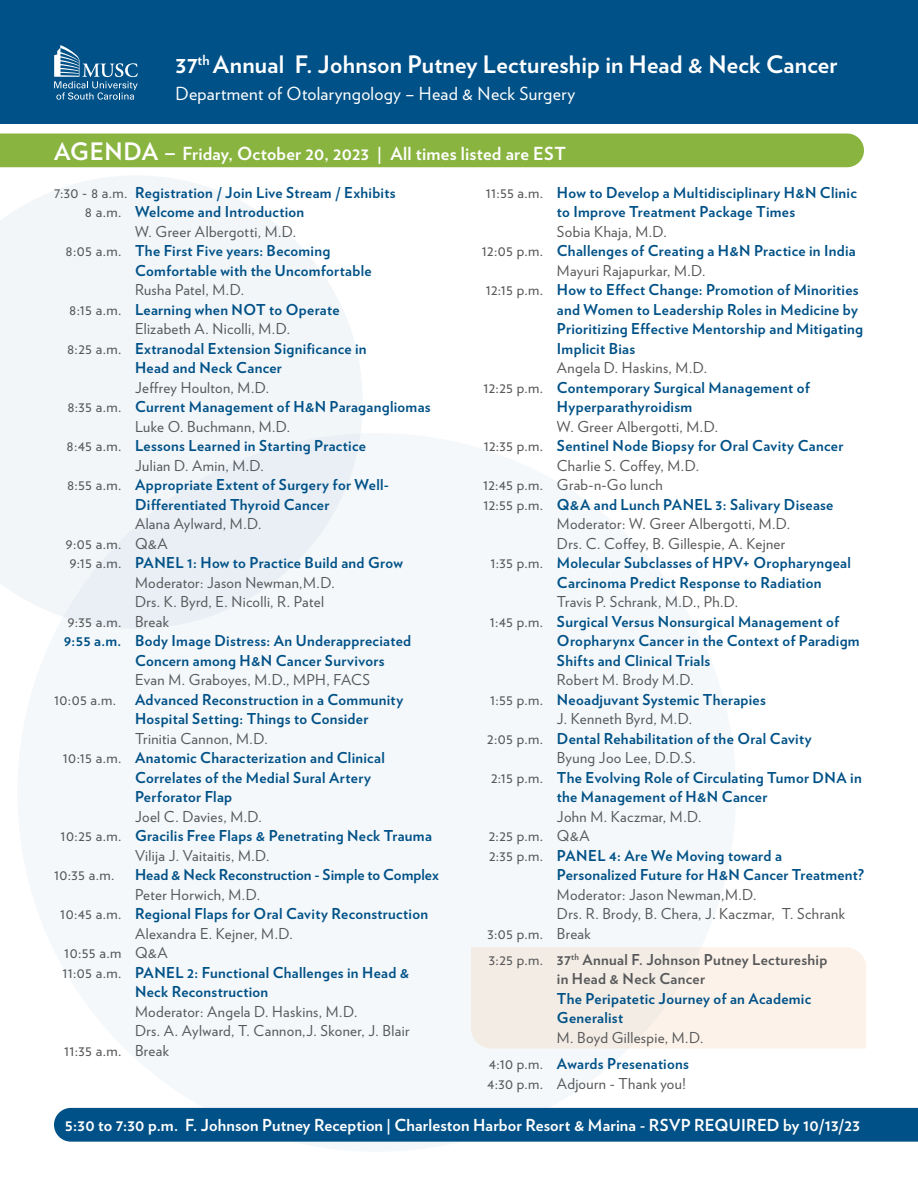
<style>
.page{position:relative;width:918px;height:1188px;background:#fff}
.page>*{position:absolute;margin:0;border:0;box-sizing:border-box;transform-origin:0 0}
.Page_header_2nd_line{font:700 24px "Verlag";letter-spacing:.01em;color:#fff}
.Description{font:700 18px "Verlag";letter-spacing:.01em;color:#fff}
.MUSC_-_Oto-HNS{font:18px "Verlag";letter-spacing:.015em;color:#fff}
.t1{font:700 16.5px "Verlag";letter-spacing:.005em;color:#fff}
.Schedule{font:700 15px/19.5px "Verlag";letter-spacing:.02em;color:#005187}
.Schedule-2{font:15px "Verlag";letter-spacing:.02em;color:#57585a}
.schedule_title{font:700 15px "Verlag";letter-spacing:.02em;color:#005187}
.Schedule-3{font:700 15px "Verlag";letter-spacing:.02em;color:#57585a}
.Schedule-4{font:700 15px "Verlag";color:#005187}
.schedule_title-2{font:15px "Verlag";letter-spacing:.02em;color:#57585a}
.s1{font-size:24px}
.s2{font-weight:400;color:#57585a}
.s3{font-weight:400}
</style>
<div class="page">
<svg style="left:0;top:176px;width:362px;height:440px;fill:#f3f6f9"></svg>
<div style="left:17px;top:433px;width:719px;height:719px;background:#f5f8fa;border-radius:50%"></div>
<div style="left:471px;top:947px;width:395px;height:102px;background:#f4efe9"></div>
<div style="left:0;top:0;width:918px;height:124px;background:#005187"></div>
<div style="left:54px;top:1108px;width:864px;height:34px;background:#005187"></div>
<svg style="left:54px;top:45px;width:84px;height:55px"></svg>
<div style="left:0;top:134px;width:864px;height:33px;background:#89b43f"></div>
<p class="Page_header_2nd_line" style="left:176px;top:46px;width:663px">37<sup>th</sup> Annual F. Johnson Putney Lectureship in Head &amp; Neck Cancer</p>
<p class="MUSC_-_Oto-HNS" style="left:176px;top:80px;width:401px">Department of Otolaryngology – Head &amp; Neck Surgery</p>
<p class="Description" style="left:54px;top:139px;width:513px"><span class="s1">AGENDA –</span> Friday, October 20, 2023 | All times listed are EST</p>
<p class="Schedule" style="left:486px;top:182px;width:372px"><span class="s2">11:55 a.m.</span> How to Develop a Multidisciplinary H&amp;N Clinic</p>
<p class="Schedule" style="left:557px;top:201px;width:240px">to Improve Treatment Package Times</p>
<p class="Schedule-2" style="left:557px;top:220px;width:112px">Sobia Khaja, M.D.</p>
<p class="Schedule" style="left:482px;top:240px;width:375px"><span class="s2">12:05 p.m.</span> Challenges of Creating a H&amp;N Practice in India</p>
<p class="Schedule-2" style="left:557px;top:259px;width:150px">Mayuri Rajapurkar, M.D.</p>
<p class="Schedule" style="left:486px;top:279px;width:374px"><span class="s2">12:15 p.m.</span> How to Effect Change: Promotion of Minorities</p>
<p class="Schedule" style="left:557px;top:299px;width:303px">and Women to Leadership Roles in Medicine by</p>
<p class="Schedule" style="left:557px;top:318px;width:308px">Prioritizing Effective Mentorship and Mitigating</p>
<p class="Schedule" style="left:557px;top:338px;width:80px">Implicit Bias</p>
<p class="Schedule-2" style="left:557px;top:357px;width:152px">Angela D. Haskins, M.D.</p>
<p class="Schedule" style="left:557px;top:377px;width:254px;text-indent:-73px"><span class="s2">12:25 p.m.</span> Contemporary Surgical Management of<br>Hyperparathyroidism</p>
<p class="Schedule-2" style="left:557px;top:415px;width:163px">W. Greer Albergotti, M.D.</p>
<p class="Schedule" style="left:484px;top:435px;width:361px"><span class="s2">12:35 p.m.</span> Sentinel Node Biopsy for Oral Cavity Cancer</p>
<p class="Schedule-2" style="left:557px;top:454px;width:144px">Charlie S. Coffey, M.D.</p>
<p class="Schedule-2" style="left:483px;top:474px;width:181px">12:45 p.m. Grab-n-Go lunch</p>
<p class="Schedule" style="left:483px;top:494px;width:351px"><span class="s2">12:55 p.m.</span> Q&amp;A and Lunch PANEL 3: Salivary Disease</p>
<p class="Schedule-2" style="left:557px;top:513px;width:235px">Moderator: W. Greer Albergotti, M.D.</p>
<p class="Schedule-2" style="left:557px;top:532px;width:230px">Drs. C. Coffey, B. Gillespie, A. Kejner</p>
<p class="Schedule" style="left:491px;top:552px;width:362px"><span class="s2">1:35 p.m.</span> Molecular Subclasses of HPV+ Oropharyngeal</p>
<p class="Schedule" style="left:557px;top:572px;width:266px">Carcinoma Predict Response to Radiation</p>
<p class="Schedule-2" style="left:557px;top:591px;width:183px">Travis P. Schrank, M.D., Ph.D.</p>
<p class="Schedule" style="left:490px;top:611px;width:351px"><span class="s2">1:45 p.m.</span> Surgical Versus Nonsurgical Management of</p>
<p class="Schedule" style="left:557px;top:630px;width:304px">Oropharynx Cancer in the Context of Paradigm</p>
<p class="Schedule" style="left:557px;top:650px;width:155px">Shifts and Clinical Trials</p>
<p class="Schedule" style="left:490px;top:669px;width:277px;text-align:center"><span class="s2">Robert M. Brody M.D.<br>1:55 p.m.</span> Neoadjuvant Systemic Therapies</p>
<p class="Schedule" style="left:487px;top:708px;width:326px;text-indent:70px"><span class="s2">J. Kenneth Byrd, M.D.<br>2:05 p.m.</span> Dental Rehabilitation of the Oral Cavity</p>
<p class="Schedule-2" style="left:557px;top:747px;width:141px">Byung Joo Lee, D.D.S.</p>
<p class="Schedule" style="left:557px;top:767px;width:306px;text-indent:-66px"><span class="s2">2:15 p.m.</span> The Evolving Role of Circulating Tumor DNA in the Management of H&amp;N Cancer</p>
<p class="Schedule-2" style="left:557px;top:805px;width:146px">John M. Kaczmar, M.D.</p>
<p class="Schedule-2" style="left:489px;top:825px;width:102px">2:25 p.m. Q&amp;A</p>
<p class="Schedule" style="left:489px;top:845px;width:294px"><span class="s2">2:35 p.m.</span> PANEL 4: Are We Moving toward a</p>
<p class="Schedule" style="left:557px;top:864px;width:309px">Personalized Future for H&amp;N Cancer Treatment?</p>
<p class="Schedule-2" style="left:557px;top:883px;width:201px">Moderator: Jason Newman,M.D.</p>
<p class="Schedule-2" style="left:557px;top:903px;width:290px">Drs. R. Brody, B. Chera, J. Kaczmar, T. Schrank</p>
<p class="Schedule-2" style="left:487px;top:922px;width:105px">3:05 p.m. Break</p>
<p class="Schedule-3" style="left:489px;top:948px;width:340px"><span class="s3">3:25 p.m.</span> 37<sup>th</sup> Annual F. Johnson Putney Lectureship</p>
<p class="Schedule-3" style="left:557px;top:967px;width:150px">in Head &amp; Neck Cancer</p>
<p class="Schedule" style="left:557px;top:988px;width:256px">The Peripatetic Journey of an Academic</p>
<p class="Schedule" style="left:557px;top:1007px;width:68px">Generalist</p>
<p class="Schedule-2" style="left:557px;top:1026px;width:148px">M. Boyd Gillespie, M.D.</p>
<p class="Schedule" style="left:489px;top:1053px;width:201px"><span class="s2">4:10 p.m.</span> Awards Presenations</p>
<p class="Schedule-2" style="left:487px;top:1072px;width:200px">4:30 p.m. Adjourn - Thank you!</p>
<p class="t1" style="left:65px;top:1112px;width:796px">5:30 to 7:30 p.m. F. Johnson Putney Reception | Charleston Harbor Resort &amp; Marina - RSVP REQUIRED by 10/13/23</p>
<p class="Schedule" style="left:54px;top:182px;width:343px"><span class="s2">7:30 - 8 a.m.</span> Registration / Join Live Stream / Exhibits</p>
<p class="Schedule" style="left:85px;top:201px;width:221px"><span class="s2">8 a.m.</span> Welcome and Introduction</p>
<p class="Schedule-2" style="left:135px;top:220px;width:163px">W. Greer Albergotti, M.D.</p>
<p class="Schedule" style="left:66px;top:240px;width:266px"><span class="s2">8:05 a.m.</span> The First Five years: Becoming</p>
<p class="Schedule" style="left:135px;top:260px;width:238px">Comfortable with the Uncomfortable</p>
<p class="Schedule-2" style="left:135px;top:279px;width:111px">Rusha Patel, M.D.</p>
<p class="Schedule" style="left:69px;top:299px;width:272px"><span class="s2">8:15 a.m.</span> Learning when NOT to Operate</p>
<p class="Schedule-2" style="left:135px;top:318px;width:156px">Elizabeth A. Nicolli, M.D.</p>
<p class="Schedule" style="left:135px;top:338px;width:233px;text-indent:-68px"><span class="s2">8:25 a.m.</span> Extranodal Extension Significance in<br>Head and Neck Cancer</p>
<p class="Schedule-2" style="left:135px;top:376px;width:136px">Jeffrey Houlton, M.D.</p>
<p class="Schedule" style="left:67px;top:396px;width:365px"><span class="s2">8:35 a.m.</span> Current Management of H&amp;N Paragangliomas</p>
<p class="Schedule" style="left:67px;top:416px;width:301px;text-align:center"><span class="s2">Luke O. Buchmann, M.D.<br>8:45 a.m.</span> Lessons Learned in Starting Practice</p>
<p class="Schedule" style="left:67px;top:455px;width:324px;text-indent:68px"><span class="s2">Julian D. Amin, M.D.<br>8:55 a.m.</span> Appropriate Extent of Surgery for Well-</p>
<p class="Schedule" style="left:135px;top:494px;width:196px">Differentiated Thyroid Cancer</p>
<p class="Schedule-2" style="left:135px;top:513px;width:128px">Alana Aylward, M.D.</p>
<p class="Schedule-2" style="left:66px;top:532px;width:104px">9:05 a.m. Q&amp;A</p>
<p class="Schedule" style="left:69px;top:552px;width:335px"><span class="s2">9:15 a.m.</span> PANEL 1: How to Practice Build and Grow</p>
<p class="Schedule-2" style="left:135px;top:571px;width:201px">Moderator: Jason Newman,M.D.</p>
<p class="schedule_title-2" style="left:135px;top:591px;width:191px">Drs. K. Byrd, E. Nicolli, R. Patel</p>
<p class="Schedule-2" style="left:67px;top:610px;width:103px">9:35 a.m. Break</p>
<p class="schedule_title" style="left:64px;top:629px;width:349px">9:55 a.m. Body Image Distress: An Underappreciated</p>
<p class="schedule_title" style="left:135px;top:648px;width:251px">Concern among H&amp;N Cancer Survivors</p>
<p class="Schedule-2" style="left:135px;top:669px;width:236px">Evan M. Graboyes, M.D., MPH, FACS</p>
<p class="Schedule-2" style="left:54px;top:688px;width:64px">10:05 a.m.</p>
<p class="Schedule" style="left:135px;top:689px;width:270px">Advanced Reconstruction in a Community</p>
<p class="Schedule" style="left:135px;top:708px;width:235px">Hospital Setting: Things to Consider</p>
<p class="Schedule-2" style="left:135px;top:727px;width:134px">Trinitia Cannon, M.D.</p>
<p class="Schedule" style="left:63px;top:747px;width:323px"><span class="s2">10:15 a.m.</span> Anatomic Characterization and Clinical</p>
<p class="Schedule" style="left:135px;top:767px;width:238px">Correlates of the Medial Sural Artery</p>
<p class="Schedule" style="left:135px;top:786px;width:99px">Perforator Flap</p>
<p class="Schedule-2" style="left:135px;top:805px;width:128px">Joel C. Davies, M.D.</p>
<p class="Schedule" style="left:61px;top:825px;width:373px"><span class="s2">10:25 a.m.</span> Gracilis Free Flaps &amp; Penetrating Neck Trauma</p>
<p class="Schedule-2" style="left:135px;top:844px;width:136px">Vilija J. Vaitaitis, M.D.</p>
<p class="Schedule-2" style="left:54px;top:864px;width:62px">10:35 a.m.</p>
<p class="Schedule-4" style="left:135px;top:863px;width:305px">Head &amp; Neck Reconstruction - Simple to Complex</p>
<p class="Schedule-2" style="left:135px;top:883px;width:127px">Peter Horwich, M.D.</p>
<p class="Schedule" style="left:60px;top:903px;width:369px"><span class="s2">10:45 a.m.</span> Regional Flaps for Oral Cavity Reconstruction</p>
<p class="Schedule-2" style="left:135px;top:922px;width:159px">Alexandra E. Kejner, M.D.</p>
<p class="Schedule-2" style="left:64px;top:942px;width:105px">10:55 a.m Q&amp;A</p>
<p class="Schedule" style="left:63px;top:962px;width:348px"><span class="s2">11:05 a.m.</span> PANEL 2: Functional Challenges in Head &amp;</p>
<p class="Schedule" style="left:135px;top:981px;width:135px">Neck Reconstruction</p>
<p class="Schedule-2" style="left:135px;top:1000px;width:224px">Moderator: Angela D. Haskins, M.D.</p>
<p class="Schedule-2" style="left:135px;top:1020px;width:276px">Drs. A. Aylward, T. Cannon,J. Skoner, J. Blair</p>
<p class="Schedule-2" style="left:64px;top:1039px;width:106px">11:35 a.m. Break</p>
</div>
